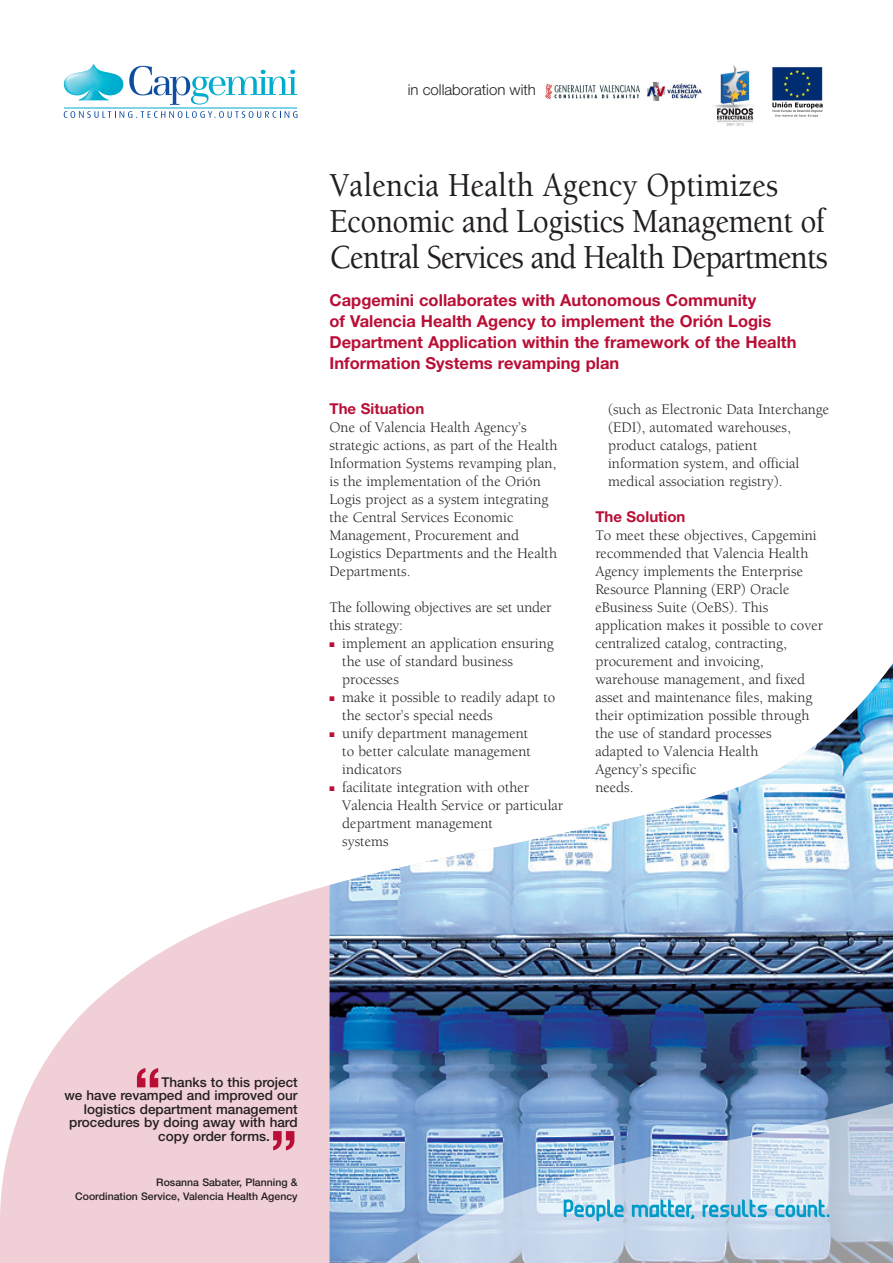
<style>
.page{position:relative;width:893px;height:1263px;background:#fff}
.page>*{position:absolute;margin:0;border:0;box-sizing:border-box;transform-origin:0 0}
.Pull_Quote-SS{font:700 60px "Helvetica Neue LT Std";color:#b90f36}
.Cover-Title{font:500 34.5px/36px "Berkeley";letter-spacing:-.02em;color:#231f20;scale:.9 1}
.Cover-Intro{font:700 16.5px/21px "Helvetica Neue LT Std";color:#b90f36}
.Body-Text{font:15px/18px "Berkeley";color:#231f20}
.Body-Head{font:15px/18px "Berkeley";color:#231f20}
.t1{font:300 15px "Helvetica Neue LT Std";color:#231f20}
.Body-Head-2{font:700 15px "Helvetica Neue LT Std";color:#b90f36}
.Pull_Quote-SS-2{font:500 13.5px "Helvetica Neue LT Std";color:#231f20}
.Pull_Quote-SS-3{font:500 10.5px "Helvetica Neue LT Std";color:#231f20}
.s1{color:#b90f36}
.s2{font-family:"Helvetica Neue LT Std";font-weight:700;color:#b90f36}
</style>
<div class="page">
<svg style="left:0;top:885px;width:330px;height:378px;fill:#f1cfd7"></svg>
<img style="left:330px;top:663px;width:563px;height:600px">
<svg style="left:64px;top:64px;width:59px;height:36px"></svg>
<svg style="left:129px;top:66px;width:168px;height:39px"></svg>
<svg style="left:64px;top:111px;width:233px;height:7px"></svg>
<hr style="left:64px;top:107px;width:233px;height:1px;background:#00abcd">
<img style="left:772px;top:67px;width:51px;height:50px">
<svg style="left:362px;top:1097px;width:531px;height:166px;background:#a7c0dd"></svg>
<svg style="left:564px;top:1199px;width:60px;height:22px"></svg>
<svg style="left:632px;top:1199px;width:62px;height:20px"></svg>
<svg style="left:775px;top:1199px;width:54px;height:18px"></svg>
<svg style="left:703px;top:1199px;width:64px;height:18px"></svg>
<img style="left:714px;top:65px;width:40px;height:61px">
<img style="left:544px;top:81px;width:158px;height:20px">
<p class="t1" style="left:408px;top:80px;width:130px">in collaboration with</p>
<p class="Cover-Title" style="left:330px;top:168px;width:555px">Valencia Health Agency Optimizes<br>Economic and Logistics Management of<br>Central Services and Health Departments</p>
<p class="Cover-Intro" style="left:330px;top:289px;width:468px">Capgemini collaborates with Autonomous Community<br>of Valencia Health Agency to implement the Orión Logis Department Application within the framework of the Health Information Systems revamping plan</p>
<p class="Body-Head-2" style="left:329px;top:399px;width:96px">The Situation</p>
<p class="Body-Text" style="left:329px;top:419px;width:230px">One of Valencia Health Agency’s strategic actions, as part of the Health<br>Information Systems revamping plan, is the implementation of the Orión<br>Logis project as a system integrating the Central Services Economic<br>Management, Procurement and<br>Logistics Departments and the Health<br>Departments.</p>
<p class="Body-Text" style="left:329px;top:599px;width:223px">The following objectives are set under this strategy:</p>
<p class="Body-Text" style="left:342px;top:635px;width:213px;text-indent:-13px"><span class="s1">■</span> implement an application ensuring the use of standard business processes</p>
<p class="Body-Text" style="left:342px;top:689px;width:215px;text-indent:-13px"><span class="s1">■</span> make it possible to readily adapt to the sector’s special needs</p>
<p class="Body-Text" style="left:342px;top:725px;width:190px;text-indent:-13px"><span class="s1">■</span> unify department management to better calculate management indicators</p>
<p class="Body-Text" style="left:342px;top:779px;width:222px;text-indent:-13px"><span class="s1">■</span> facilitate integration with other<br>Valencia Health Service or particular department management<br>systems</p>
<p class="Body-Text" style="left:608px;top:401px;width:223px">(such as Electronic Data Interchange (EDI), automated warehouses, product catalogs, patient information system, and official medical association registry).</p>
<p class="Body-Head" style="left:595px;top:509px;width:229px"><span class="s2">The Solution<br></span>To meet these objectives, Capgemini recommended that Valencia Health<br>Agency implements the Enterprise<br>Resource Planning (ERP) Oracle eBusiness Suite (OeBS). This application makes it possible to cover centralized catalog, contracting, procurement and invoicing, warehouse management, and fixed asset and maintenance files, making their optimization possible through the use of standard processes adapted to Valencia Health<br>Agency’s specific<br>needs.</p>
<p class="Pull_Quote-SS" style="left:134px;top:1052px;width:29px">“</p>
<p class="Pull_Quote-SS-2" style="left:161px;top:1074px;width:138px">Thanks to this project</p>
<p class="Pull_Quote-SS-2" style="left:64px;top:1087px;width:235px">we have revamped and improved our</p>
<p class="Pull_Quote-SS-2" style="left:84px;top:1101px;width:215px">logistics department management</p>
<p class="Pull_Quote-SS-2" style="left:69px;top:1114px;width:230px">procedures by doing away with hard</p>
<p class="Pull_Quote-SS-2" style="left:158px;top:1128px;width:113px">copy order forms.</p>
<p class="Pull_Quote-SS-3" style="left:156px;top:1176px;width:143px">Rosanna Sabater, Planning &amp;</p>
<p class="Pull_Quote-SS" style="left:270px;top:1115px;width:29px">”</p>
<p class="Pull_Quote-SS-3" style="left:75px;top:1190px;width:224px">Coordination Service, Valencia Health Agency</p>
</div>
